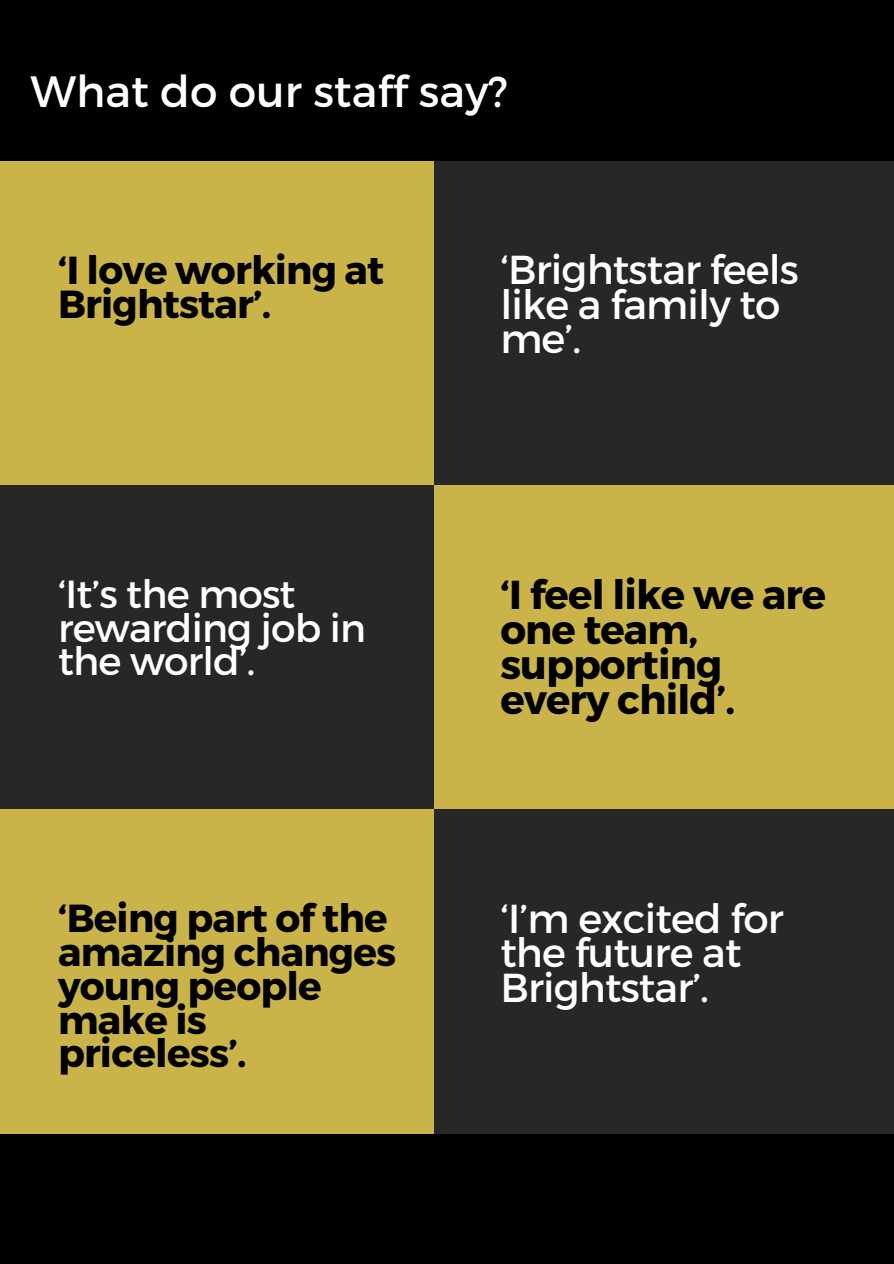
<style>
.page{position:relative;width:894px;height:1264px;background:#fff}
.page>*{position:absolute;margin:0;border:0;box-sizing:border-box;transform-origin:0 0}
.t1{font:43.8px "Montserrat";color:#fff}
.t2{font:40.35px/34.7px "Montserrat";letter-spacing:-.02em;color:#fff}
.t3{font:700 40.35px/34.8px "Montserrat";letter-spacing:-.02em;color:#000}
.t4{font:700 39.15px/33.8px "Montserrat";letter-spacing:-.02em;color:#000}
.t5{font:39.15px/33.6px "Montserrat";letter-spacing:-.02em;color:#fff}
</style>
<div class="page">
<div style="left:0;top:0;width:893px;height:1263px;background:#000"></div>
<div style="left:0;top:161px;width:433px;height:324px;background:#cab44a"></div>
<div style="left:433px;top:161px;width:460px;height:324px;background:#282727"></div>
<div style="left:0;top:485px;width:433px;height:324px;background:#282727"></div>
<div style="left:433px;top:485px;width:460px;height:324px;background:#cab44a"></div>
<div style="left:0;top:809px;width:433px;height:324px;background:#cab44a"></div>
<div style="left:433px;top:809px;width:460px;height:324px;background:#282727"></div>
<p class="t1" style="left:31px;top:65px;width:478px">What do our staff say?</p>
<p class="t4" style="left:58px;top:253px;width:328px">‘I love working at<br>Brightstar’.</p>
<p class="t2" style="left:500px;top:252px;width:300px">‘Brightstar feels like a family to me’.</p>
<p class="t5" style="left:58px;top:577px;width:309px">‘It’s the most rewarding job in the world’.</p>
<p class="t3" style="left:500px;top:578px;width:327px">‘I feel like we are one team, supporting every child’.</p>
<p class="t4" style="left:58px;top:902px;width:339px">‘Being part of the amazing changes young people make is priceless’.</p>
<p class="t2" style="left:500px;top:900px;width:285px">‘I’m excited for the future at<br>Brightstar’.</p>
</div>
